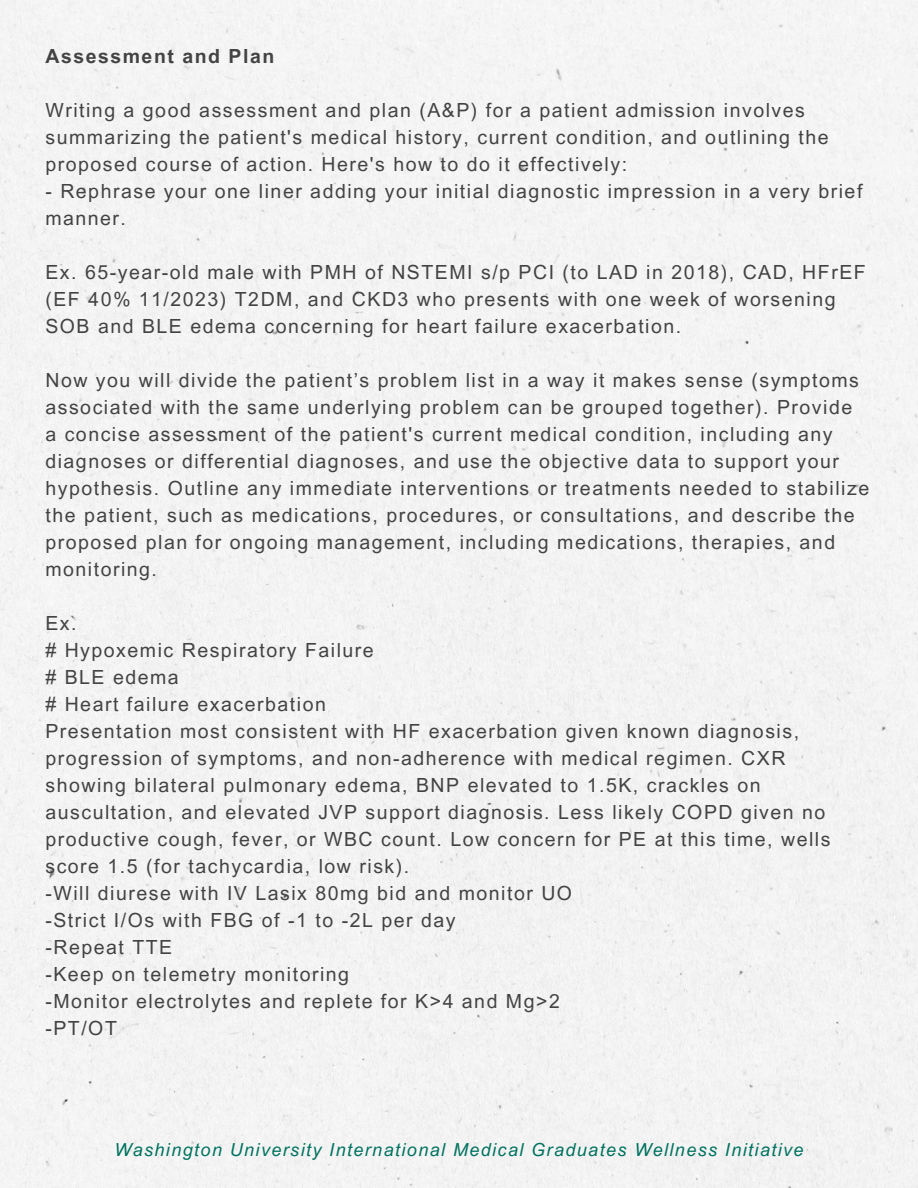
<style>
.page{position:relative;width:918px;height:1188px;background:#f3f3f3}
.page>*{position:absolute;margin:0;border:0;box-sizing:border-box;transform-origin:0 0}
.t1{font:19.5px/27px "Arial MT Pro";letter-spacing:.08em;color:#444343}
.t2{font:700 19.5px "Arial MT Pro";letter-spacing:.08em;color:#444343}
.t3{font:italic 18px "Arial MT Pro";letter-spacing:.08em;color:#007360}
</style>
<div class="page">
<h1 class="t2" style="left:45px;top:49px;width:230px">Assessment and Plan</h1>
<p class="t1" style="left:45px;top:99px;width:785px">Writing a good assessment and plan (A&amp;P) for a patient admission involves summarizing the patient's medical history, current condition, and outlining the proposed course of action. Here's how to do it effectively:</p>
<p class="t1" style="left:45px;top:180px;width:819px">- Rephrase your one liner adding your initial diagnostic impression in a very brief manner.</p>
<p class="t1" style="left:45px;top:261px;width:822px">Ex. 65-year-old male with PMH of NSTEMI s/p PCI (to LAD in 2018), CAD, HFrEF (EF 40% 11/2023) T2DM, and CKD3 who presents with one week of worsening<br>SOB and BLE edema concerning for heart failure exacerbation.</p>
<p class="t1" style="left:45px;top:369px;width:825px">Now you will divide the patient’s problem list in a way it makes sense (symptoms associated with the same underlying problem can be grouped together). Provide<br>a concise assessment of the patient's current medical condition, including any diagnoses or differential diagnoses, and use the objective data to support your hypothesis. Outline any immediate interventions or treatments needed to stabilize the patient, such as medications, procedures, or consultations, and describe the proposed plan for ongoing management, including medications, therapies, and monitoring.</p>
<p class="t1" style="left:45px;top:612px;width:33px">Ex.</p>
<p class="t1" style="left:45px;top:639px;width:330px"># Hypoxemic Respiratory Failure</p>
<p class="t1" style="left:45px;top:666px;width:135px"># BLE edema</p>
<p class="t1" style="left:45px;top:693px;width:282px"># Heart failure exacerbation</p>
<p class="t1" style="left:45px;top:720px;width:787px">Presentation most consistent with HF exacerbation given known diagnosis, progression of symptoms, and non-adherence with medical regimen. CXR showing bilateral pulmonary edema, BNP elevated to 1.5K, crackles on auscultation, and elevated JVP support diagnosis. Less likely COPD given no productive cough, fever, or WBC count. Low concern for PE at this time, wells score 1.5 (for tachycardia, low risk).</p>
<p class="t1" style="left:45px;top:882px;width:528px">-Will diurese with IV Lasix 80mg bid and monitor UO</p>
<p class="t1" style="left:45px;top:909px;width:412px">-Strict I/Os with FBG of -1 to -2L per day</p>
<p class="t1" style="left:45px;top:936px;width:128px">-Repeat TTE</p>
<p class="t1" style="left:45px;top:963px;width:305px">-Keep on telemetry monitoring</p>
<p class="t1" style="left:45px;top:990px;width:516px">-Monitor electrolytes and replete for K&gt;4 and Mg&gt;2</p>
<p class="t1" style="left:45px;top:1017px;width:73px">-PT/OT</p>
<p class="t3" style="left:114px;top:1143px;width:691px">Washington University International Medical Graduates Wellness Initiative</p>
</div>
